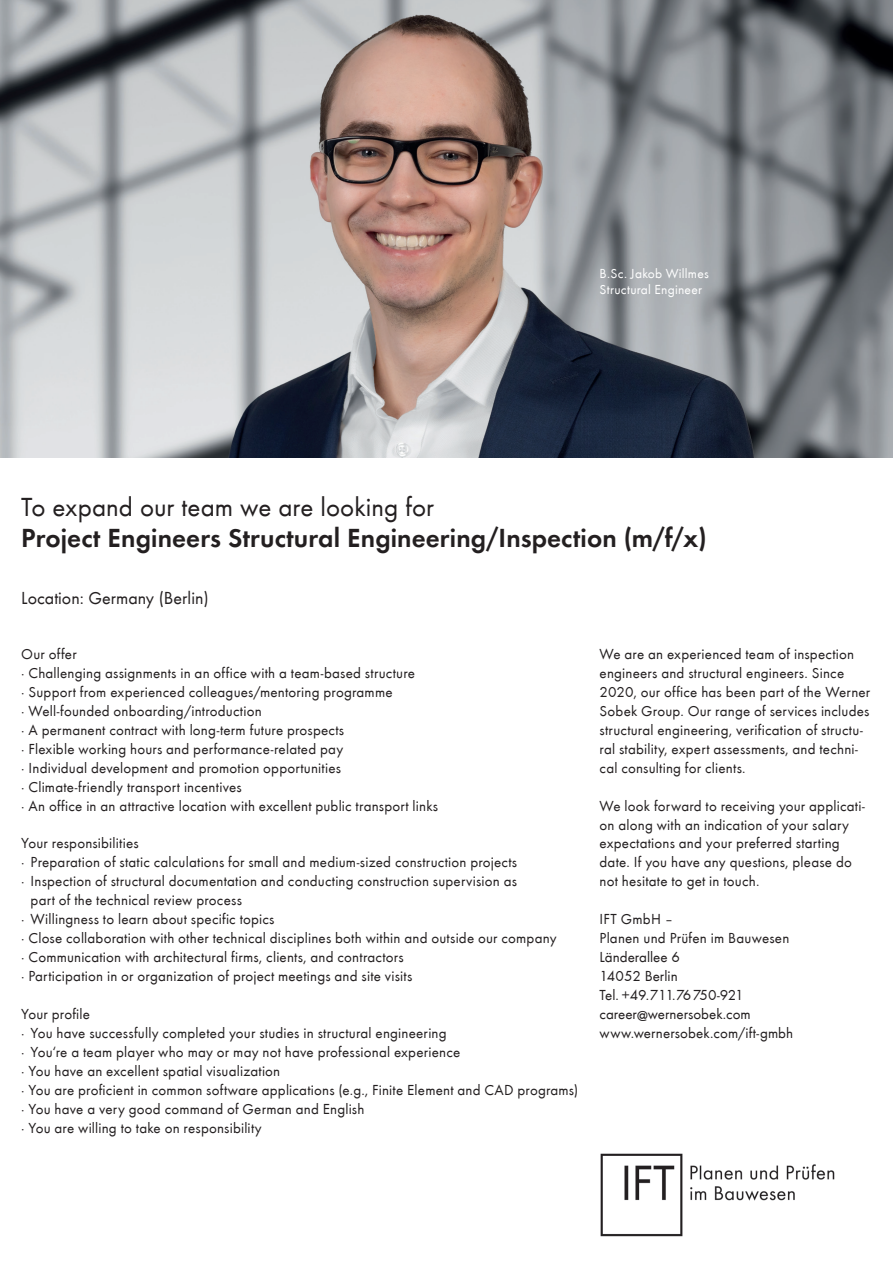
<style>
.page{position:relative;width:893px;height:1263px;background:#fff}
.page>*{position:absolute;margin:0;border:0;box-sizing:border-box;transform-origin:0 0}
.t1{font:27px "Futura T Dem";letter-spacing:.005em;color:#231f20}
.t2{font:27px "Futura T Boo";color:#231f20}
.t3{font:18px "Futura T Boo";color:#231f20}
.t4{font:15px/18.9px "Futura T Boo";letter-spacing:.01em;color:#231f20}
.t5{font:13.5px/15.5px "Futura T Boo";letter-spacing:.015em;color:#fff}
</style>
<div class="page">
<img style="left:600px;top:1153px;width:235px;height:84px">
<img style="left:0;top:0;width:893px;height:458px">
<p class="t5" style="left:600px;top:266px;width:111px">B.Sc. Jakob Willmes<br>Structural Engineer</p>
<h1 class="t2" style="left:21px;top:491px;width:414px">To expand our team we are looking for</h1>
<h1 class="t1" style="left:21px;top:522px;width:687px">Project Engineers Structural Engineering/Inspection (m/f/x)</h1>
<p class="t3" style="left:21px;top:588px;width:189px">Location: Germany (Berlin)</p>
<p class="t4" style="left:21px;top:644px;width:418px">Our offer<br>∙ Challenging assignments in an office with a team-based structure<br>∙ Support from experienced colleagues/mentoring programme<br>∙ Well-founded onboarding/introduction<br>∙ A permanent contract with long-term future prospects<br>∙ Flexible working hours and performance-related pay<br>∙ Individual development and promotion opportunities<br>∙ Climate-friendly transport incentives<br>∙ An office in an attractive location with excellent public transport links</p>
<p class="t4" style="left:21px;top:834px;width:119px">Your responsibilities</p>
<p class="t4" style="left:21px;top:853px;width:497px">∙ Preparation of static calculations for small and medium-sized construction projects</p>
<p class="t4" style="left:21px;top:872px;width:497px">∙ Inspection of structural documentation and conducting construction supervision as</p>
<p class="t4" style="left:31px;top:891px;width:213px">part of the technical review process</p>
<p class="t4" style="left:21px;top:910px;width:255px">∙ Willingness to learn about specific topics</p>
<p class="t4" style="left:21px;top:929px;width:537px">∙ Close collaboration with other technical disciplines both within and outside our company</p>
<p class="t4" style="left:21px;top:948px;width:384px">∙ Communication with architectural firms, clients, and contractors</p>
<p class="t4" style="left:21px;top:967px;width:393px">∙ Participation in or organization of project meetings and site visits</p>
<p class="t4" style="left:21px;top:1005px;width:559px">Your profile<br>∙ You have successfully completed your studies in structural engineering<br>∙ You‘re a team player who may or may not have professional experience<br>∙ You have an excellent spatial visualization<br>∙ You are proficient in common software applications (e.g., Finite Element and CAD programs) ∙ You have a very good command of German and English<br>∙ You are willing to take on responsibility</p>
<p class="t4" style="left:600px;top:644px;width:272px">We are an experienced team of inspection engineers and structural engineers. Since 2020, our office has been part of the Werner Sobek Group. Our range of services includes structural engineering, verification of structu&shy;ral stability, expert assessments, and techni&shy;cal consulting for clients.</p>
<p class="t4" style="left:600px;top:796px;width:267px">We look forward to receiving your applicati&shy;on along with an indication of your salary expectations and your preferred starting date. If you have any questions, please do not hesitate to get in touch.</p>
<p class="t4" style="left:600px;top:910px;width:195px">IFT GmbH –<br>Planen und Prüfen im Bauwesen<br>Länderallee 6<br>14052 Berlin<br>Tel. +49.711.76750-921 career@wernersobek.com www.wernersobek.com/ift-gmbh</p>
</div>
